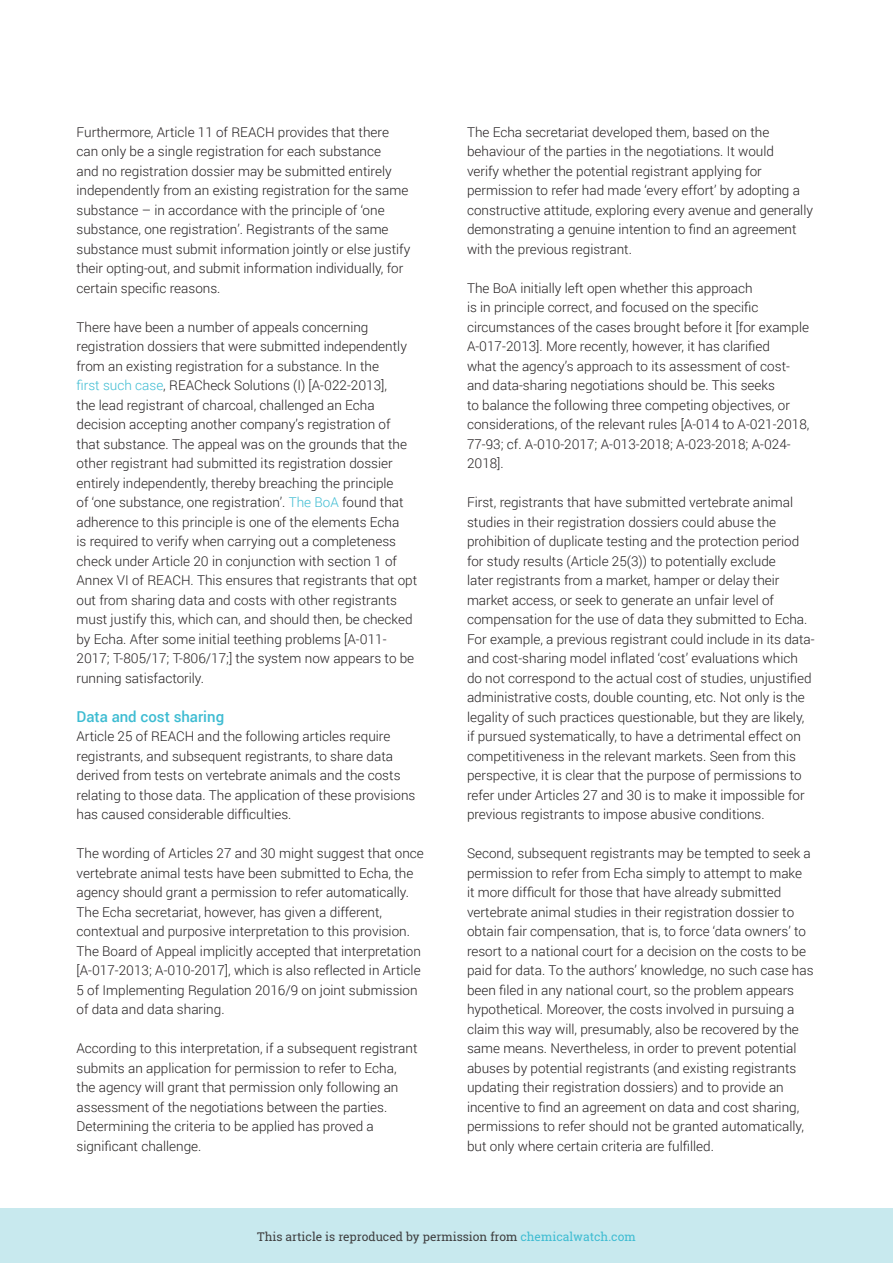
<style>
.page{position:relative;width:893px;height:1263px;background:#fff}
.page>*{position:absolute;margin:0;border:0;box-sizing:border-box;transform-origin:0 0}
.t1{font:500 15px "Roboto";color:#3ebcd2}
.t2{font:300 13.5px/19.5px "Roboto";color:#231f20}
.Box{font:12px "Roboto Slab";color:#3e3e3f}
.s1{color:#3ebcd2}
</style>
<div class="page">
<div style="left:0;top:1209px;width:893px;height:54px;background:#c8e9ee"></div>
<p class="t2" style="left:77px;top:122px;width:335px">Furthermore, Article 11 of REACH provides that there can only be a single registration for each substance<br>and no registration dossier may be submitted entirely independently from an existing registration for the same substance – in accordance with the principle of ‘one substance, one registration’. Registrants of the same substance must submit information jointly or else justify their opting-out, and submit information individually, for certain specific reasons.</p>
<p class="t2" style="left:77px;top:317px;width:342px">There have been a number of appeals concerning registration dossiers that were submitted independently from an existing registration for a substance. In the<br><span class="s1">first such case</span>, REACheck Solutions (I) [A-022-2013],<br>the lead registrant of charcoal, challenged an Echa decision accepting another company’s registration of that substance. The appeal was on the grounds that the other registrant had submitted its registration dossier entirely independently, thereby breaching the principle<br>of ‘one substance, one registration’. <span class="s1">The BoA</span> found that adherence to this principle is one of the elements Echa<br>is required to verify when carrying out a completeness check under Article 20 in conjunction with section 1 of Annex VI of REACH. This ensures that registrants that opt out from sharing data and costs with other registrants must justify this, which can, and should then, be checked by Echa. After some initial teething problems [A-011- 2017; T-805/17; T-806/17;] the system now appears to be running satisfactorily.</p>
<p class="t1" style="left:77px;top:706px;width:149px">Data and cost sharing</p>
<p class="t2" style="left:77px;top:726px;width:340px">Article 25 of REACH and the following articles require registrants, and subsequent registrants, to share data derived from tests on vertebrate animals and the costs relating to those data. The application of these provisions has caused considerable difficulties.</p>
<p class="t2" style="left:77px;top:843px;width:349px">The wording of Articles 27 and 30 might suggest that once vertebrate animal tests have been submitted to Echa, the agency should grant a permission to refer automatically.<br>The Echa secretariat, however, has given a different, contextual and purposive interpretation to this provision.<br>The Board of Appeal implicitly accepted that interpretation [A-017-2013; A-010-2017], which is also reflected in Article 5 of Implementing Regulation 2016/9 on joint submission of data and data sharing.</p>
<p class="t2" style="left:77px;top:1038px;width:342px">According to this interpretation, if a subsequent registrant submits an application for permission to refer to Echa, the agency will grant that permission only following an assessment of the negotiations between the parties.<br>Determining the criteria to be applied has proved a significant challenge.</p>
<p class="t2" style="left:467px;top:122px;width:347px">The Echa secretariat developed them, based on the behaviour of the parties in the negotiations. It would<br>verify whether the potential registrant applying for permission to refer had made ‘every effort’ by adopting a constructive attitude, exploring every avenue and generally demonstrating a genuine intention to find an agreement with the previous registrant.</p>
<p class="t2" style="left:467px;top:278px;width:344px">The BoA initially left open whether this approach<br>is in principle correct, and focused on the specific circumstances of the cases brought before it [for example A-017-2013]. More recently, however, it has clarified<br>what the agency’s approach to its assessment of cost&shy;and data-sharing negotiations should be. This seeks<br>to balance the following three competing objectives, or considerations, of the relevant rules [A-014 to A-021-2018, 77-93; cf. A-010-2017; A-013-2018; A-023-2018; A-024- 2018].</p>
<p class="t2" style="left:467px;top:492px;width:349px">First, registrants that have submitted vertebrate animal studies in their registration dossiers could abuse the prohibition of duplicate testing and the protection period for study results (Article 25(3)) to potentially exclude<br>later registrants from a market, hamper or delay their market access, or seek to generate an unfair level of compensation for the use of data they submitted to Echa.<br>For example, a previous registrant could include in its data&shy;and cost-sharing model inflated ‘cost’ evaluations which do not correspond to the actual cost of studies, unjustified administrative costs, double counting, etc. Not only is the legality of such practices questionable, but they are likely, if pursued systematically, to have a detrimental effect on competitiveness in the relevant markets. Seen from this perspective, it is clear that the purpose of permissions to refer under Articles 27 and 30 is to make it impossible for previous registrants to impose abusive conditions.</p>
<p class="t2" style="left:467px;top:843px;width:348px">Second, subsequent registrants may be tempted to seek a permission to refer from Echa simply to attempt to make<br>it more difficult for those that have already submitted vertebrate animal studies in their registration dossier to obtain fair compensation, that is, to force ‘data owners’ to resort to a national court for a decision on the costs to be paid for data. To the authors’ knowledge, no such case has been filed in any national court, so the problem appears hypothetical. Moreover, the costs involved in pursuing a claim this way will, presumably, also be recovered by the same means. Nevertheless, in order to prevent potential abuses by potential registrants (and existing registrants updating their registration dossiers) and to provide an incentive to find an agreement on data and cost sharing, permissions to refer should not be granted automatically, but only where certain criteria are fulfilled.</p>
<p class="Box" style="left:257px;top:1228px;width:380px">This article is reproduced by permission from <span class="s1">chemicalwatch.com</span></p>
</div>
